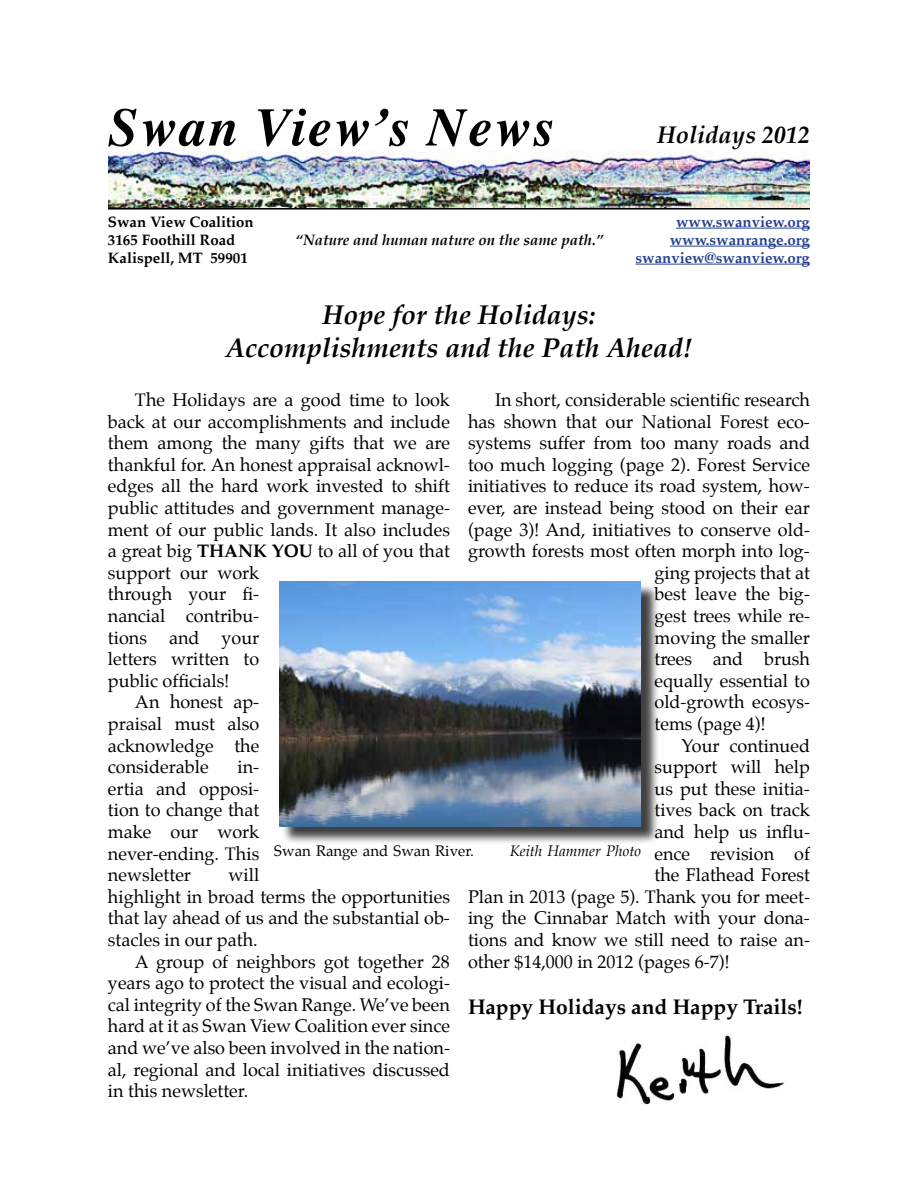
<style>
.page{position:relative;width:918px;height:1188px;background:#fff}
.page>*{position:absolute;margin:0;border:0;box-sizing:border-box;transform-origin:0 0}
.t1{font:italic 700 54px "Times";letter-spacing:.04em;color:#000}
.t2{font:italic 700 27px/32.4px "Palatino";color:#000;text-align:center}
.t3{font:italic 700 24px "Palatino";color:#000}
.t4{font:700 21px "Palatino";color:#000}
.t5{font:18px/21.6px "Palatino";color:#000;text-align:justify}
.t6{font:700 15px/18px "Palatino";color:#25408f;text-align:right}
.t7{font:700 15px/18px "Palatino";color:#000}
.t8{font:italic 700 15px "Palatino";color:#000}
.t9{font:15px "Palatino";color:#000}
.t10{font:italic 15px "Palatino";color:#000}
.s1{font-weight:700}
</style>
<div class="page">
<hr style="left:108px;top:207px;width:702px;height:3px;background:#000">
<img style="left:108px;top:151px;width:702px;height:56px">
<hr style="left:676px;top:228px;width:134px;height:1px;background:#25408f">
<hr style="left:670px;top:246px;width:140px;height:1px;background:#25408f">
<hr style="left:636px;top:264px;width:174px;height:1px;background:#25408f">
<img style="left:616px;top:1035px;width:169px;height:70px">
<div style="left:281px;top:584px;width:379px;height:261px;background:#000;opacity:.75"></div>
<img style="left:279px;top:581px;width:362px;height:245px">
<h1 class="t1" style="left:108px;top:77px;width:447px">Swan View’s News</h1>
<h3 class="t3" style="left:657px;top:116px;width:154px">Holidays 2012</h3>
<p class="t7" style="left:108px;top:213px;width:147px">Swan View Coalition<br>3165 Foothill Road<br>Kalispell, MT 59901</p>
<p class="t6" style="left:636px;top:212px;width:176px">www.swanview.org www.swanrange.org swanview@swanview.org</p>
<h2 class="t2" style="left:226px;top:299px;width:468px">Hope for the Holidays:<br>Accomplishments and the Path Ahead!</h2>
<p class="t5" style="left:495px;top:389px;width:316px">In short, considerable scientific research</p>
<p class="t5" style="left:468px;top:410px;width:343px">has shown that our National Forest eco-</p>
<p class="t5" style="left:468px;top:432px;width:344px">systems suffer from too many roads and</p>
<p class="t5" style="left:468px;top:454px;width:343px">too much logging (page 2). Forest Service</p>
<p class="t5" style="left:468px;top:475px;width:343px">initiatives to reduce its road system, how-</p>
<p class="t5" style="left:468px;top:497px;width:344px">ever, are instead being stood on their ear</p>
<p class="t5" style="left:468px;top:518px;width:344px">(page 3)! And, initiatives to conserve old-</p>
<p class="t5" style="left:468px;top:540px;width:343px">growth forests most often morph into log-</p>
<p class="t5" style="left:655px;top:562px;width:157px">ging projects that at</p>
<p class="t5" style="left:655px;top:583px;width:157px">best leave the big-</p>
<p class="t5" style="left:655px;top:605px;width:157px">gest trees while re-</p>
<p class="t5" style="left:655px;top:626px;width:157px">moving the smaller</p>
<p class="t5" style="left:655px;top:648px;width:157px">trees and brush</p>
<p class="t5" style="left:655px;top:670px;width:157px">equally essential to</p>
<p class="t5" style="left:655px;top:691px;width:157px">old-growth ecosys-</p>
<p class="t5" style="left:655px;top:713px;width:113px">tems (page 4)!</p>
<p class="t5" style="left:682px;top:734px;width:130px">Your continued</p>
<p class="t5" style="left:655px;top:756px;width:157px">support will help</p>
<p class="t5" style="left:655px;top:778px;width:157px">us put these initia-</p>
<p class="t5" style="left:655px;top:799px;width:157px">tives back on track</p>
<p class="t5" style="left:655px;top:821px;width:157px">and help us influ-</p>
<p class="t5" style="left:655px;top:842px;width:157px">ence revision of</p>
<p class="t5" style="left:655px;top:864px;width:157px">the Flathead Forest</p>
<p class="t5" style="left:468px;top:886px;width:344px">Plan in 2013 (page 5). Thank you for meet-</p>
<p class="t5" style="left:468px;top:907px;width:343px">ing the Cinnabar Match with your dona-</p>
<p class="t5" style="left:468px;top:929px;width:343px">tions and know we still need to raise an-</p>
<p class="t5" style="left:468px;top:950px;width:263px">other $14,000 in 2012 (pages 6-7)!</p>
<p class="t4" style="left:468px;top:989px;width:336px">Happy Holidays and Happy Trails!</p>
<p class="t8" style="left:296px;top:228px;width:309px">“Nature and human nature on the same path.”</p>
<p class="t5" style="left:135px;top:389px;width:316px">The Holidays are a good time to look</p>
<p class="t5" style="left:108px;top:410px;width:344px">back at our accomplishments and include</p>
<p class="t5" style="left:108px;top:432px;width:344px">them among the many gifts that we are</p>
<p class="t5" style="left:108px;top:454px;width:343px">thankful for. An honest appraisal acknowl-</p>
<p class="t5" style="left:108px;top:475px;width:344px">edges all the hard work invested to shift</p>
<p class="t5" style="left:108px;top:497px;width:343px">public attitudes and government manage-</p>
<p class="t5" style="left:108px;top:518px;width:343px">ment of our public lands. It also includes</p>
<p class="t5" style="left:108px;top:540px;width:343px">a great big <span class="s1">THANK YOU</span> to all of you that</p>
<p class="t5" style="left:108px;top:562px;width:153px">support our work</p>
<p class="t5" style="left:108px;top:583px;width:153px">through your fi-</p>
<p class="t5" style="left:108px;top:605px;width:153px">nancial contribu-</p>
<p class="t5" style="left:108px;top:626px;width:153px">tions and your</p>
<p class="t5" style="left:108px;top:648px;width:153px">letters written to</p>
<p class="t5" style="left:108px;top:670px;width:123px">public officials!</p>
<p class="t5" style="left:135px;top:691px;width:126px">An honest ap-</p>
<p class="t5" style="left:108px;top:713px;width:153px">praisal must also</p>
<p class="t5" style="left:108px;top:734px;width:153px">acknowledge the</p>
<p class="t5" style="left:108px;top:756px;width:102px">considerable</p>
<p class="t5" style="left:108px;top:756px;width:153px;text-indent:130px">in&shy;ertia and opposi&shy;tion to change that make our work never-ending. This newsletter</p>
<p class="t9" style="left:274px;top:838px;width:201px">Swan Range and Swan River.</p>
<p class="t10" style="left:510px;top:839px;width:133px">Keith Hammer Photo</p>
<p class="t5" style="left:108px;top:864px;width:344px;text-align:left;text-indent:121px">will<br>highlight in broad terms the opportunities that lay ahead of us and the substantial ob&shy;stacles in our path.</p>
<p class="t5" style="left:108px;top:950px;width:344px;text-indent:27px">A group of neighbors got together 28 years ago to protect the visual and ecologi&shy;cal integrity of the Swan Range. We’ve been hard at it as Swan View Coalition ever since and we’ve also been involved in the nation&shy;al, regional and local initiatives discussed in this newsletter.</p>
</div>
